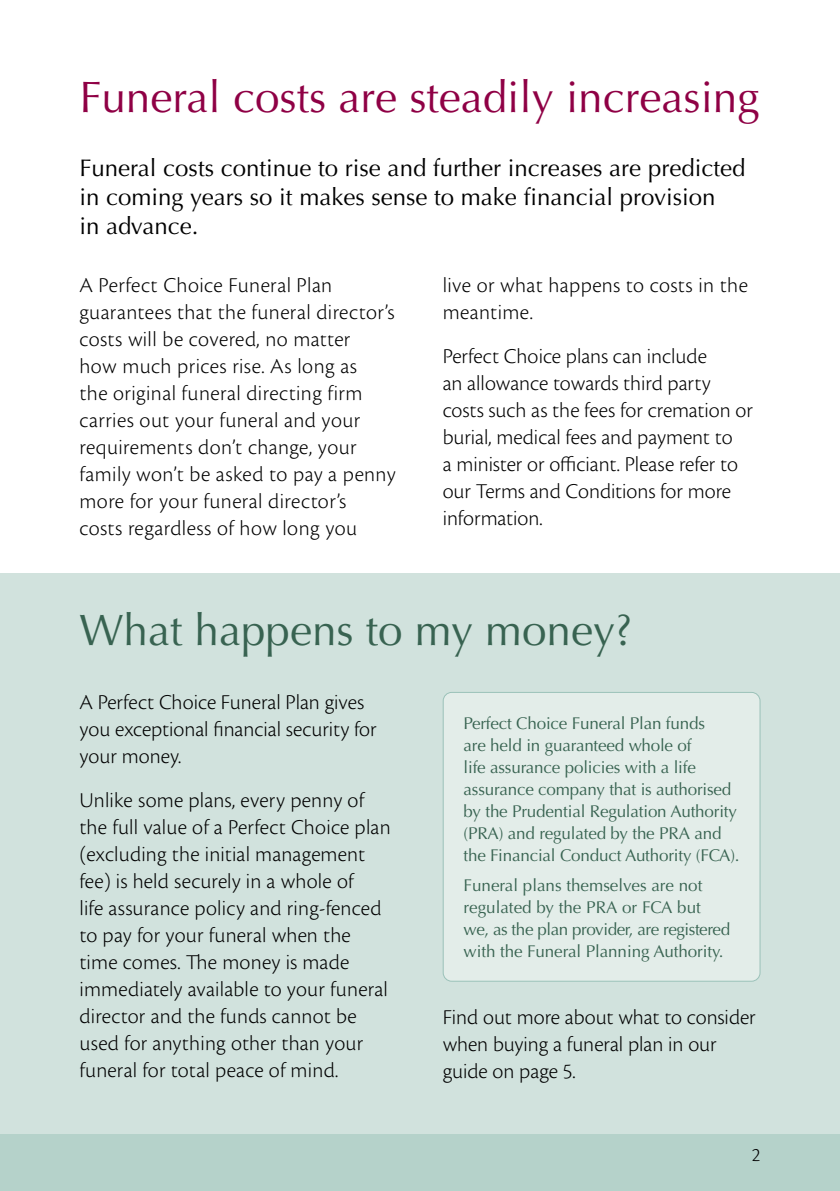
<style>
.page{position:relative;width:840px;height:1191px;background:#fff}
.page>*{position:absolute;margin:0;border:0;box-sizing:border-box;transform-origin:0 0}
.t1{font:44px "Optima LT Std";color:#8f0045}
.t2{font:44px "Optima LT Std";color:#386351}
.t3{font:24px/29px "Optima LT Std";color:#000}
.t4{font:300 22px/27px "Cronos Pro";letter-spacing:.01em;color:#000}
.t5{font:300 20px "Cronos Pro";color:#000}
.t6{font:17px/22px "Optima LT Std";letter-spacing:-.01em;color:#386351}
</style>
<div class="page">
<div style="left:0;top:573px;width:839px;height:561px;background:#d1e2dd"></div>
<div style="left:0;top:1134px;width:839px;height:57px;background:#b5d2ca"></div>
<div style="left:443px;top:692px;width:316px;height:289px;background:#e3ede9;border-radius:9px"></div>
<div style="left:442px;top:692px;width:318px;height:289px;border:1px solid #9bc2b9;border-radius:9px"></div>
<h1 class="t1" style="left:79px;top:71px;width:681px">Funeral costs are steadily increasing</h1>
<p class="t3" style="left:79px;top:154px;width:667px">Funeral costs continue to rise and further increases are predicted in coming years so it makes sense to make financial provision<br>in advance.</p>
<p class="t4" style="left:79px;top:272px;width:317px">A Perfect Choice Funeral Plan guarantees that the funeral director’s costs will be covered, no matter<br>how much prices rise. As long as<br>the original funeral directing firm carries out your funeral and your requirements don’t change, your family won’t be asked to pay a penny more for your funeral director’s<br>costs regardless of how long you</p>
<p class="t4" style="left:442px;top:272px;width:306px">live or what happens to costs in the meantime.</p>
<p class="t4" style="left:442px;top:343px;width:312px">Perfect Choice plans can include<br>an allowance towards third party costs such as the fees for cremation or burial, medical fees and payment to<br>a minister or officiant. Please refer to our Terms and Conditions for more information.</p>
<h1 class="t2" style="left:79px;top:604px;width:554px">What happens to my money?</h1>
<p class="t4" style="left:79px;top:688px;width:299px">A Perfect Choice Funeral Plan gives you exceptional financial security for your money.</p>
<p class="t4" style="left:79px;top:786px;width:312px">Unlike some plans, every penny of the full value of a Perfect Choice plan (excluding the initial management fee) is held securely in a whole of<br>life assurance policy and ring-fenced to pay for your funeral when the time comes. The money is made immediately available to your funeral director and the funds cannot be used for anything other than your funeral for total peace of mind.</p>
<p class="t6" style="left:463px;top:712px;width:277px">Perfect Choice Funeral Plan funds<br>are held in guaranteed whole of<br>life assurance policies with a life assurance company that is authorised by the Prudential Regulation Authority (PRA) and regulated by the PRA and the Financial Conduct Authority (FCA).</p>
<p class="t6" style="left:463px;top:874px;width:268px">Funeral plans themselves are not regulated by the PRA or FCA but we, as the plan provider, are registered with the Funeral Planning Authority.</p>
<p class="t4" style="left:442px;top:1003px;width:314px">Find out more about what to consider when buying a funeral plan in our guide on page 5.</p>
<p class="t5" style="left:751px;top:1143px;width:10px">2</p>
</div>
